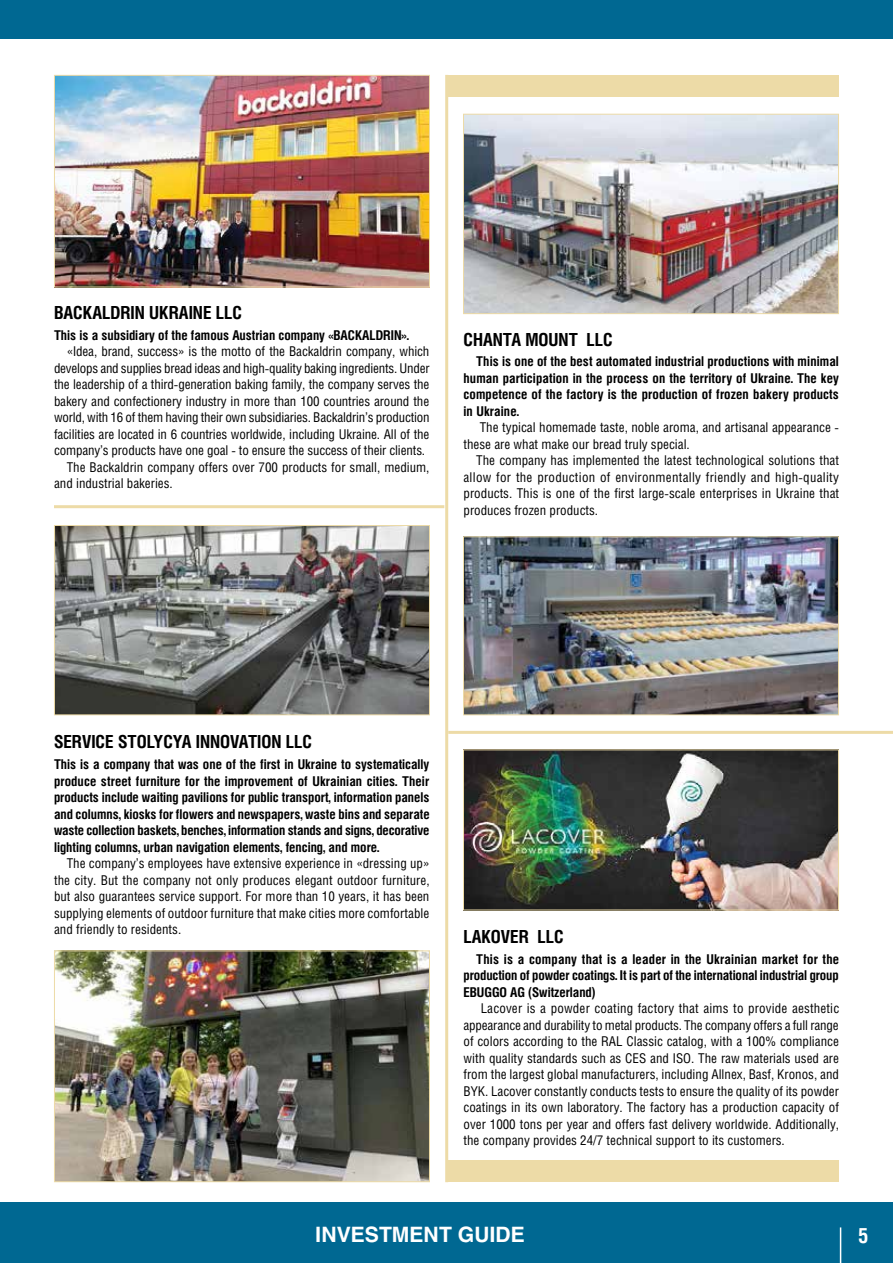
<style>
.page{position:relative;width:893px;height:1263px;background:#fff}
.page>*{position:absolute;margin:0;border:0;box-sizing:border-box;transform-origin:0 0}
.t1{font:700 21px "Helios C";color:#fff}
.t2{font:700 21px "Helios Cond C";color:#fff}
.t3{font:700 18px "Helios Cond C";color:#000}
.t4{font:13.5px/16.5px "Helios Cond C";letter-spacing:-.01em;color:#000;text-align:justify}
.t5{font:700 13.5px/16.5px "Helios Cond C";color:#000;text-align:justify}
</style>
<div class="page">
<div style="left:0;top:0;width:893px;height:39px;background:#006892"></div>
<div style="left:0;top:1202px;width:893px;height:61px;background:#006892"></div>
<hr style="left:840px;top:1227px;width:1px;height:36px;background:#fff">
<img style="left:56px;top:527px;width:372px;height:186px">
<div style="left:54px;top:525px;width:376px;height:190px;border:1px solid #eddba7"></div>
<img style="left:56px;top:77px;width:372px;height:208px">
<div style="left:54px;top:75px;width:376px;height:212px;border:1px solid #eddba7"></div>
<img style="left:56px;top:952px;width:372px;height:228px">
<div style="left:54px;top:950px;width:376px;height:232px;border:1px solid #eddba7"></div>
<img style="left:465px;top:116px;width:372px;height:196px">
<div style="left:463px;top:114px;width:376px;height:200px;border:1px solid #eddba7"></div>
<img style="left:465px;top:538px;width:372px;height:175px">
<div style="left:463px;top:536px;width:376px;height:179px;border:1px solid #eddba7"></div>
<img style="left:465px;top:751px;width:372px;height:157px">
<div style="left:463px;top:749px;width:376px;height:161px;border:1px solid #eddba7"></div>
<hr style="left:445px;top:75px;width:3px;height:1107px;background:#eddba7">
<hr style="left:448px;top:731px;width:445px;height:3px;background:#eddba7">
<hr style="left:54px;top:505px;width:390px;height:3px;background:#eddba7">
<div style="left:447px;top:1161px;width:392px;height:21px;background:#eddba7"></div>
<div style="left:447px;top:75px;width:392px;height:21px;background:#eddba7"></div>
<h2 class="t3" style="left:54px;top:302px;width:189px">BACKALDRIN UKRAINE LLC</h2>
<p class="t5" style="left:54px;top:326px;width:356px">This is a subsidiary of the famous Austrian company «BACKALDRIN».</p>
<p class="t4" style="left:67px;top:343px;width:364px">«Idea, brand, success» is the motto of the Backaldrin company, which</p>
<p class="t4" style="left:54px;top:359px;width:377px">develops and supplies bread ideas and high-quality baking ingredients. Under</p>
<p class="t4" style="left:54px;top:376px;width:377px">the leadership of a third-generation baking family, the company serves the</p>
<p class="t4" style="left:54px;top:392px;width:377px">bakery and confectionery industry in more than 100 countries around the</p>
<p class="t4" style="left:54px;top:409px;width:377px">world, with 16 of them having their own subsidiaries. Backaldrin’s production</p>
<p class="t4" style="left:54px;top:425px;width:377px">facilities are located in 6 countries worldwide, including Ukraine. All of the</p>
<p class="t4" style="left:54px;top:442px;width:373px">company’s products have one goal - to ensure the success of their clients.</p>
<p class="t4" style="left:67px;top:458px;width:364px">The Backaldrin company offers over 700 products for small, medium,</p>
<p class="t4" style="left:54px;top:475px;width:120px">and industrial bakeries.</p>
<h2 class="t3" style="left:463px;top:328px;width:151px">CHANTA MOUNT LLC</h2>
<p class="t5" style="left:463px;top:353px;width:377px;text-indent:13px">This is one of the best automated industrial productions with minimal human participation in the process on the territory of Ukraine. The key competence of the factory is the production of frozen bakery products in Ukraine.</p>
<p class="t4" style="left:463px;top:419px;width:377px;text-indent:16px">The typical homemade taste, noble aroma, and artisanal appearance - these are what make our bread truly special.</p>
<p class="t4" style="left:463px;top:452px;width:377px;text-indent:13px">The company has implemented the latest technological solutions that allow for the production of environmentally friendly and high-quality products. This is one of the first large-scale enterprises in Ukraine that produces frozen products.</p>
<h2 class="t3" style="left:54px;top:731px;width:260px">SERVICE STOLYCYA INNOVATION LLC</h2>
<p class="t5" style="left:54px;top:756px;width:377px">This is a company that was one of the first in Ukraine to systematically produce street furniture for the improvement of Ukrainian cities. Their products include waiting pavilions for public transport, information panels and columns, kiosks for flowers and newspapers, waste bins and separate waste collection baskets, benches, information stands and signs, decorative lighting columns, urban navigation elements, fencing, and more.</p>
<p class="t4" style="left:54px;top:855px;width:377px;text-indent:13px">The company’s employees have extensive experience in «dressing up» the city. But the company not only produces elegant outdoor furniture, but also guarantees service support. For more than 10 years, it has been supplying elements of outdoor furniture that make cities more comfortable and friendly to residents.</p>
<h2 class="t3" style="left:463px;top:925px;width:102px">LAKOVER LLC</h2>
<p class="t5" style="left:463px;top:950px;width:377px;text-indent:13px">This is a company that is a leader in the Ukrainian market for the production of powder coatings. It is part of the international industrial group EBUGGO AG (Switzerland)</p>
<p class="t4" style="left:463px;top:1000px;width:377px;text-indent:17px">Lacover is a powder coating factory that aims to provide aesthetic appearance and durability to metal products. The company offers a full range of colors according to the RAL Classic catalog, with a 100% compliance with quality standards such as CES and ISO. The raw materials used are from the largest global manufacturers, including Allnex, Basf, Kronos, and BYK. Lacover constantly conducts tests to ensure the quality of its powder coatings in its own laboratory. The factory has a production capacity of over 1000 tons per year and offers fast delivery worldwide. Additionally, the company provides 24/7 technical support to its customers.</p>
<h1 class="t1" style="left:315px;top:1222px;width:211px">INVESTMENT GUIDE</h1>
<h1 class="t2" style="left:858px;top:1222px;width:12px">5</h1>
</div>
